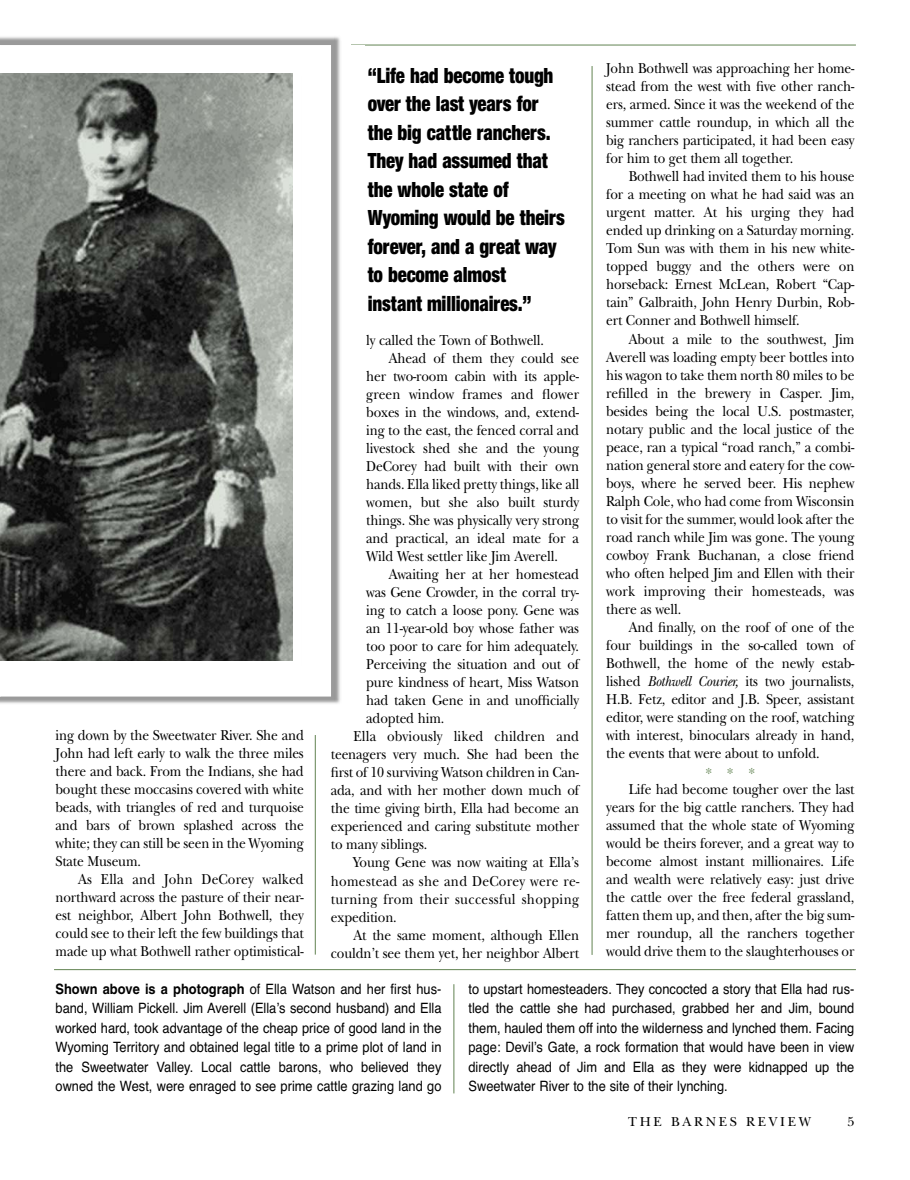
<style>
.page{position:relative;width:910px;height:1180px;background:#fff}
.page>*{position:absolute;margin:0;border:0;box-sizing:border-box;transform-origin:0 0}
.t1{font:22.5px/28.5px "Sans Black Condensed DTC";letter-spacing:-.01em;color:#000;scale:.9 1}
.t2{font:15px/18px "New Baskerville";letter-spacing:-.01em;color:#000;text-align:justify;scale:.9 1}
.t3{font:15px "New Baskerville";letter-spacing:.025em;color:#000;scale:.9 1}
.t4{font:15px "New Baskerville";letter-spacing:.02em;color:#000;scale:.9 1}
.t5{font:15px "New Baskerville";letter-spacing:.01em;color:#000;scale:.9 1}
.t6{font:15px "New Baskerville";color:#628352;scale:.9 1}
.t7{font:14.25px/19.5px "Helvetica";color:#000;text-align:justify;scale:.9 1}
.t8{font:13.5px "New Baskerville";letter-spacing:.2em;color:#000}
.s1{font-style:italic}
.s2{font-weight:700}
</style>
<div class="page">
<hr style="left:315px;top:734px;width:1px;height:220px;background:#628352">
<hr style="left:591px;top:66px;width:1px;height:888px;background:#628352">
<hr style="left:332px;top:45px;width:523px;height:1px;background:#628352">
<div style="left:0;top:45px;width:364px;height:671px;background:#fff"></div>
<hr style="left:54px;top:968px;width:801px;height:1px;background:#628352">
<hr style="left:453px;top:983px;width:1px;height:110px;background:#628352">
<svg style="left:0;top:36px;width:340px;height:668px"></svg>
<div style="left:30px;top:75px;width:271px;height:591px;background:#fff"></div>
<img style="left:0;top:74px;width:292px;height:586px">
<p class="t2" style="left:56px;top:727px;width:277px">ing down by the Sweetwater River. She and John had left early to walk the three miles there and back. From the Indians, she had bought these moccasins covered with white beads, with triangles of red and turquoise and bars of brown splashed across the white; they can still be seen in the Wyoming State Museum.</p>
<p class="t2" style="left:56px;top:871px;width:277px;text-indent:23px">As Ella and John DeCorey walked northward across the pasture of their near&shy;est neighbor, Albert John Bothwell, they could see to their left the few buildings that made up what Bothwell rather optimistical-</p>
<h1 class="t1" style="left:367px;top:61px;width:220px">“Life had become tough over the last years for the big cattle ranchers.<br>They had assumed that the whole state of<br>Wyoming would be theirs forever, and a great way to become almost instant millionaires.”</h1>
<p class="t2" style="left:366px;top:333px;width:199px">ly called the Town of Bothwell.</p>
<p class="t2" style="left:388px;top:351px;width:213px">Ahead of them they could see</p>
<p class="t2" style="left:366px;top:369px;width:238px">her two-room cabin with its apple-</p>
<p class="t2" style="left:366px;top:387px;width:238px">green window frames and flower</p>
<p class="t2" style="left:366px;top:405px;width:238px">boxes in the windows, and, extend-</p>
<p class="t2" style="left:366px;top:423px;width:238px">ing to the east, the fenced corral and</p>
<p class="t2" style="left:366px;top:441px;width:238px">livestock shed she and the young</p>
<p class="t2" style="left:366px;top:459px;width:238px">DeCorey had built with their own</p>
<p class="t2" style="left:366px;top:477px;width:238px">hands. Ella liked pretty things, like all</p>
<p class="t2" style="left:366px;top:495px;width:238px">women, but she also built sturdy</p>
<p class="t2" style="left:366px;top:513px;width:238px">things. She was physically very strong</p>
<p class="t2" style="left:366px;top:531px;width:238px">and practical, an ideal mate for a</p>
<p class="t2" style="left:366px;top:549px;width:214px">Wild West settler like Jim Averell.</p>
<p class="t2" style="left:388px;top:567px;width:213px">Awaiting her at her homestead</p>
<p class="t2" style="left:366px;top:585px;width:238px">was Gene Crowder, in the corral try-</p>
<p class="t2" style="left:366px;top:603px;width:238px">ing to catch a loose pony. Gene was</p>
<p class="t2" style="left:366px;top:621px;width:238px">an 11-year-old boy whose father was</p>
<p class="t2" style="left:366px;top:639px;width:238px">too poor to care for him adequately.</p>
<p class="t2" style="left:366px;top:657px;width:238px">Perceiving the situation and out of</p>
<p class="t2" style="left:366px;top:675px;width:238px">pure kindness of heart, Miss Watson</p>
<p class="t2" style="left:366px;top:693px;width:238px">had taken Gene in and unofficially</p>
<p class="t2" style="left:366px;top:711px;width:88px">adopted him.</p>
<p class="t5" style="left:353px;top:731px;width:252px">Ella obviously liked children and</p>
<p class="t2" style="left:331px;top:747px;width:277px">teenagers very much. She had been the</p>
<p class="t2" style="left:331px;top:765px;width:277px">first of 10 surviving Watson children in Can -</p>
<p class="t2" style="left:331px;top:783px;width:277px">ada, and with her mother down much of</p>
<p class="t2" style="left:331px;top:801px;width:277px">the time giving birth, Ella had become an</p>
<p class="t2" style="left:331px;top:819px;width:277px">experienced and caring substitute mother</p>
<p class="t2" style="left:331px;top:837px;width:109px">to many siblings.</p>
<p class="t2" style="left:353px;top:855px;width:252px">Young Gene was now waiting at Ella’s</p>
<p class="t4" style="left:331px;top:875px;width:277px">homestead as she and DeCorey were re -</p>
<p class="t3" style="left:331px;top:893px;width:277px">turning from their successful shopping</p>
<p class="t2" style="left:331px;top:909px;width:75px">expedition.</p>
<p class="t2" style="left:353px;top:927px;width:252px">At the same moment, although Ellen</p>
<p class="t2" style="left:331px;top:945px;width:277px">couldn’t see them yet, her neighbor Albert</p>
<p class="t2" style="left:606px;top:61px;width:277px">John Bothwell was approaching her home&shy;stead from the west with five other ranch&shy;ers, armed. Since it was the weekend of the summer cattle roundup, in which all the big ranchers participated, it had been easy for him to get them all together.</p>
<p class="t2" style="left:606px;top:169px;width:277px;text-indent:23px">Bothwell had invited them to his house for a meeting on what he had said was an urgent matter. At his urging they had ended up drinking on a Saturday morning.<br>Tom Sun was with them in his new white&shy;topped buggy and the others were on horseback: Ernest McLean, Robert “Cap - tain” Galbraith, John Henry Durbin, Rob - ert Conner and Bothwell himself.</p>
<p class="t2" style="left:606px;top:331px;width:277px;text-indent:23px">About a mile to the southwest, Jim Averell was loading empty beer bottles into his wagon to take them north 80 miles to be refilled in the brewery in Casper. Jim, besides being the local U.S. postmaster, notary public and the local justice of the peace, ran a typical “road ranch,” a combi&shy;nation general store and eatery for the cow&shy;boys, where he served beer. His nephew Ralph Cole, who had come from Wisconsin to visit for the summer, would look after the road ranch while Jim was gone. The young cowboy Frank Buchanan, a close friend who often helped Jim and Ellen with their work improving their homesteads, was there as well.</p>
<p class="t2" style="left:606px;top:619px;width:277px;text-indent:23px">And finally, on the roof of one of the four buildings in the so-called town of Bothwell, the home of the newly estab&shy;lished <span class="s1">Bothwell Courier,</span> its two journalists, H.B. Fetz, editor and J.B. Speer, assistant editor, were standing on the roof, watching with interest, binoculars already in hand, the events that were about to unfold.</p>
<p class="t6" style="left:705px;top:767px;width:57px">***</p>
<p class="t2" style="left:606px;top:781px;width:277px;text-indent:23px">Life had become tougher over the last years for the big cattle ranchers. They had assumed that the whole state of Wyoming would be theirs forever, and a great way to become almost instant millionaires. Life and wealth were relatively easy: just drive the cattle over the free federal grassland, fatten them up, and then, after the big sum&shy;mer roundup, all the ranchers together would drive them to the slaughterhouses or</p>
<p class="t7" style="left:56px;top:978px;width:430px"><span class="s2">Shown above is a photograph</span> of Ella Watson and her first hus&shy;band, William Pickell. Jim Averell (Ella’s second husband) and Ella worked hard, took advantage of the cheap price of good land in the Wyoming Territory and obtained legal title to a prime plot of land in the Sweetwater Valley. Local cattle barons, who believed they owned the West, were enraged to see prime cattle grazing land go</p>
<p class="t7" style="left:468px;top:978px;width:430px">to upstart homesteaders. They concocted a story that Ella had rus&shy;tled the cattle she had purchased, grabbed her and Jim, bound them, hauled them off into the wilderness and lynched them. Facing page: Devil’s Gate, a rock formation that would have been in view directly ahead of Jim and Ella as they were kidnapped up the Sweetwater River to the site of their lynching.</p>
<p class="t8" style="left:628px;top:1116px;width:184px">THE BARNES REVIEW</p>
<p class="t8" style="left:847px;top:1116px;width:9px">5</p>
</div>
